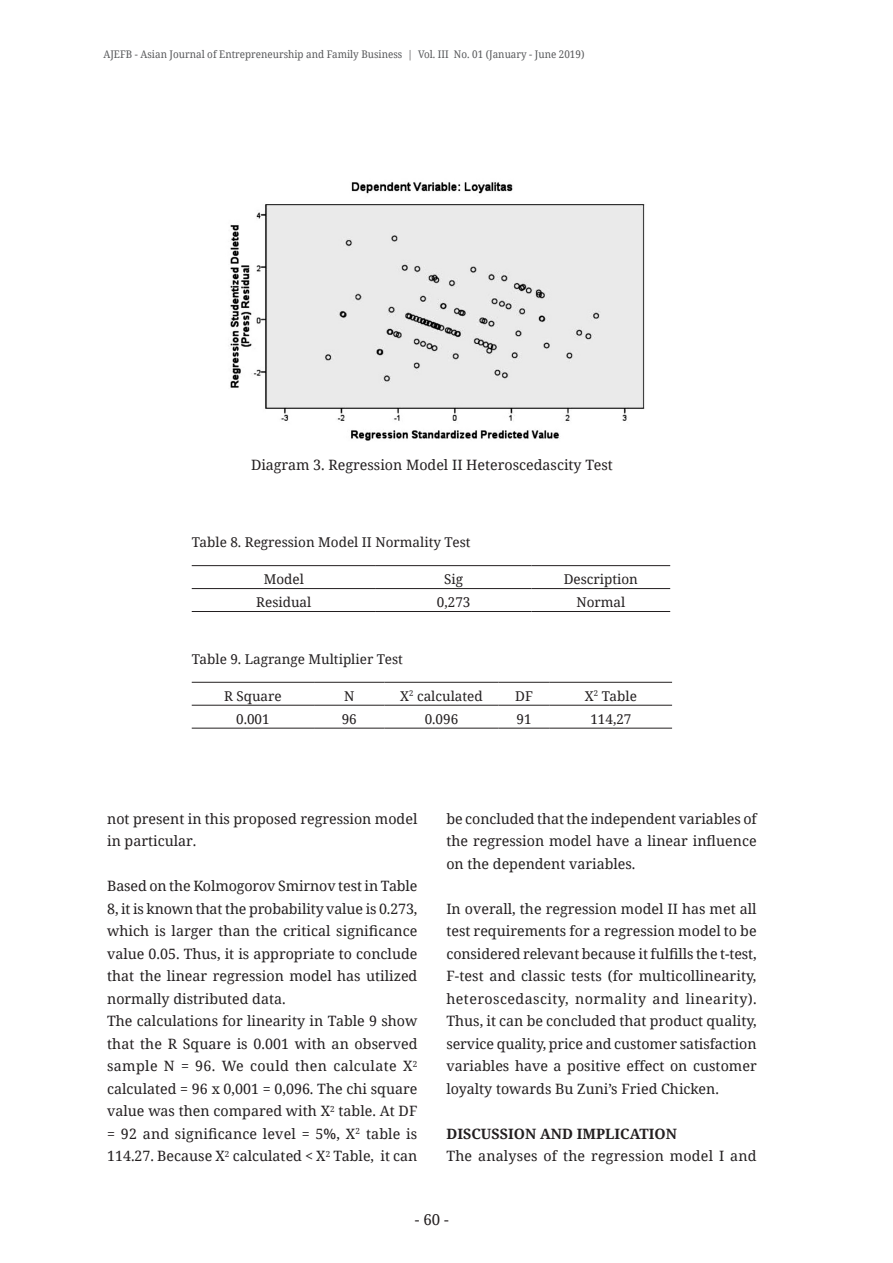
<style>
.page{position:relative;width:893px;height:1263px;background:#fff}
.page>*{position:absolute;margin:0;border:0;box-sizing:border-box;transform-origin:0 0}
.t1{font:15px "Noto Serif";color:#231f20}
.Body_text{font:14.25px/22.5px "Noto Serif";color:#231f20;text-align:justify}
.No_Spacing{font:14.25px "Noto Serif";color:#231f20}
.t2{font:700 14.25px "Noto Serif";color:#231f20}
.t3{font:13.5px "Noto Serif";color:#231f20}
.t4{font:10.5px "Noto Serif";color:#57585a;scale:.94 1}
</style>
<div class="page">
<img style="left:228px;top:182px;width:417px;height:259px">
<hr style="left:192px;top:565px;width:184px;height:1px;background:#231f20">
<hr style="left:376px;top:565px;width:155px;height:1px;background:#231f20">
<hr style="left:531px;top:565px;width:139px;height:1px;background:#231f20">
<hr style="left:192px;top:588px;width:184px;height:1px;background:#231f20">
<hr style="left:376px;top:588px;width:155px;height:1px;background:#231f20">
<hr style="left:531px;top:588px;width:139px;height:1px;background:#231f20">
<hr style="left:192px;top:611px;width:184px;height:1px;background:#231f20">
<hr style="left:376px;top:611px;width:155px;height:1px;background:#231f20">
<hr style="left:531px;top:611px;width:139px;height:1px;background:#231f20">
<hr style="left:192px;top:682px;width:122px;height:1px;background:#231f20">
<hr style="left:314px;top:682px;width:70px;height:1px;background:#231f20">
<hr style="left:384px;top:682px;width:114px;height:1px;background:#231f20">
<hr style="left:498px;top:682px;width:52px;height:1px;background:#231f20">
<hr style="left:550px;top:682px;width:122px;height:1px;background:#231f20">
<hr style="left:192px;top:705px;width:122px;height:1px;background:#231f20">
<hr style="left:314px;top:705px;width:70px;height:1px;background:#231f20">
<hr style="left:384px;top:705px;width:114px;height:1px;background:#231f20">
<hr style="left:498px;top:705px;width:52px;height:1px;background:#231f20">
<hr style="left:550px;top:705px;width:122px;height:1px;background:#231f20">
<hr style="left:192px;top:728px;width:122px;height:1px;background:#231f20">
<hr style="left:314px;top:728px;width:70px;height:1px;background:#231f20">
<hr style="left:384px;top:728px;width:114px;height:1px;background:#231f20">
<hr style="left:498px;top:728px;width:52px;height:1px;background:#231f20">
<hr style="left:550px;top:728px;width:122px;height:1px;background:#231f20">
<p class="t4" style="left:103px;top:47px;width:513px">AJEFB - Asian Journal of Entrepreneurship and Family Business | Vol. III No. 01 (January - June 2019)</p>
<p class="No_Spacing" style="left:251px;top:455px;width:363px">Diagram 3. Regression Model II Heteroscedascity Test</p>
<p class="t3" style="left:192px;top:532px;width:280px">Table 8. Regression Model II Normality Test</p>
<p class="t3" style="left:264px;top:570px;width:42px">Model</p>
<p class="t3" style="left:444px;top:570px;width:20px">Sig</p>
<p class="t3" style="left:564px;top:570px;width:76px">Description</p>
<p class="t3" style="left:256px;top:593px;width:57px">Residual</p>
<p class="t3" style="left:437px;top:593px;width:35px">0,273</p>
<p class="t3" style="left:576px;top:593px;width:50px">Normal</p>
<p class="t3" style="left:192px;top:650px;width:213px">Table 9. Lagrange Multiplier Test</p>
<p class="t3" style="left:224px;top:687px;width:59px">R Square</p>
<p class="t3" style="left:344px;top:687px;width:12px">N</p>
<p class="t3" style="left:400px;top:687px;width:84px">X<sup>2</sup> calculated</p>
<p class="t3" style="left:515px;top:687px;width:19px">DF</p>
<p class="t3" style="left:585px;top:687px;width:53px">X<sup>2</sup> Table</p>
<p class="t3" style="left:236px;top:710px;width:35px">0.001</p>
<p class="t3" style="left:342px;top:710px;width:17px">96</p>
<p class="t3" style="left:425px;top:710px;width:35px">0.096</p>
<p class="t3" style="left:517px;top:710px;width:17px">91</p>
<p class="t3" style="left:590px;top:710px;width:43px">114,27</p>
<p class="Body_text" style="left:107px;top:807px;width:312px">not present in this proposed regression model in particular.</p>
<p class="Body_text" style="left:107px;top:874px;width:312px">Based on the Kolmogorov Smirnov test in Table 8, it is known that the probability value is 0.273, which is larger than the critical significance value 0.05. Thus, it is appropriate to conclude that the linear regression model has utilized normally distributed data.</p>
<p class="Body_text" style="left:107px;top:1009px;width:312px">The calculations for linearity in Table 9 show that the R Square is 0.001 with an observed sample N = 96. We could then calculate X<sup>2 </sup>calculated = 96 x 0,001 = 0,096. The chi square value was then compared with X<sup>2</sup> table. At DF = 92 and significance level = 5%, X<sup>2</sup> table is 114.27. Because X<sup>2</sup> calculated &lt; X<sup>2</sup> Table, it can</p>
<p class="Body_text" style="left:446px;top:807px;width:312px">be concluded that the independent variables of the regression model have a linear influence on the dependent variables.</p>
<p class="Body_text" style="left:446px;top:897px;width:312px">In overall, the regression model II has met all test requirements for a regression model to be considered relevant because it fulfills the t-test, F-test and classic tests (for multicollinearity, heteroscedascity, normality and linearity).<br>Thus, it can be concluded that product quality, service quality, price and customer satisfaction variables have a positive effect on customer loyalty towards Bu Zuni’s Fried Chicken.</p>
<p class="t2" style="left:446px;top:1124px;width:232px">DISCUSSION AND IMPLICATION</p>
<p class="Body_text" style="left:446px;top:1144px;width:312px">The analyses of the regression model I and</p>
<p class="t1" style="left:415px;top:1209px;width:35px">- 60 -</p>
</div>
